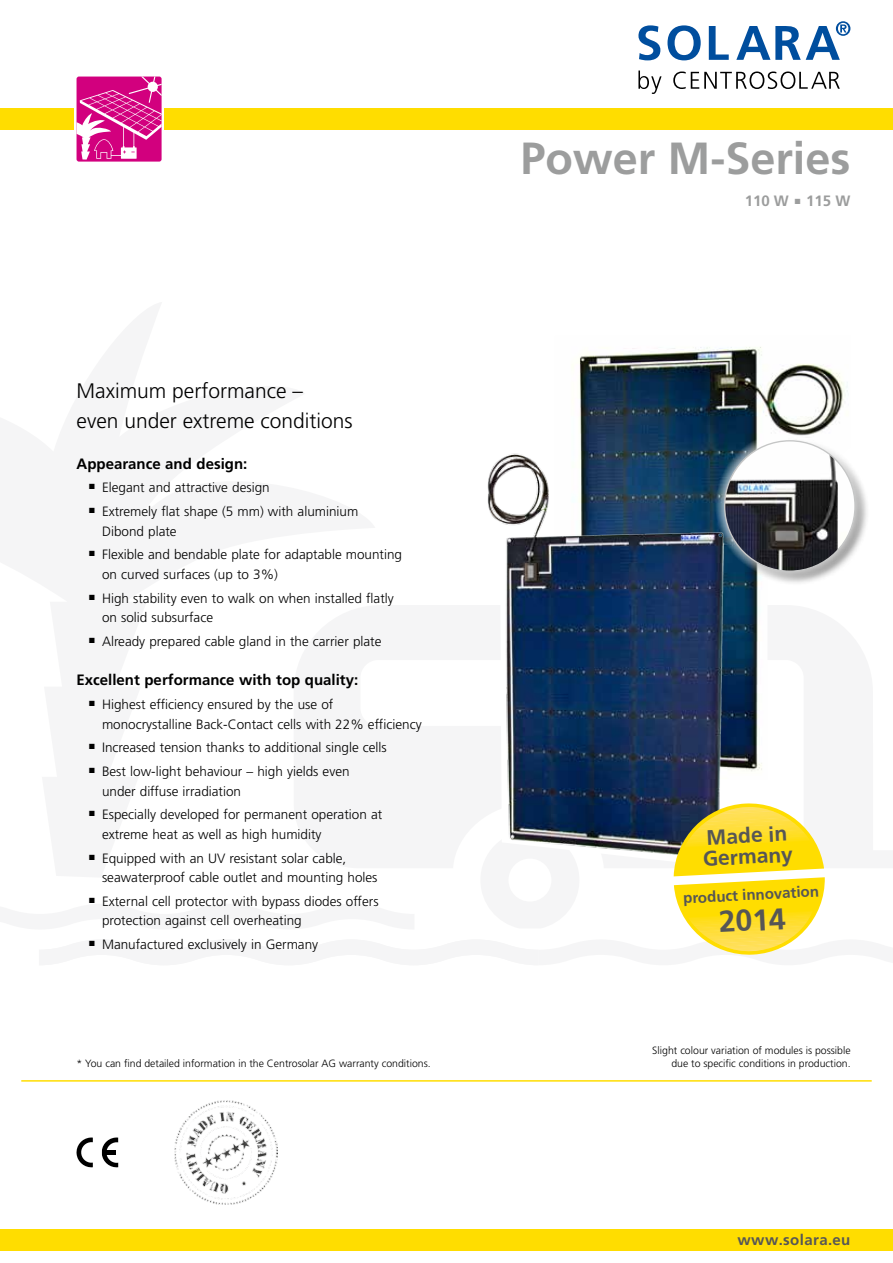
<style>
.page{position:relative;width:893px;height:1263px;background:#fff}
.page>*{position:absolute;margin:0;border:0;box-sizing:border-box;transform-origin:0 0}
.t1{font:700 45px "Frutiger LT Pro";color:#9c9d9d}
.t2{font:700 30px "Frutiger LT Pro";color:#565656}
.t3{font:300 21px/30px "Frutiger LT Pro";color:#000}
.t4{font:700 21px/21px "Frutiger LT Pro";color:#565656}
.t5{font:700 15px "Frutiger LT Pro";color:#000}
.t6{font:700 15px "Frutiger LT Pro";letter-spacing:.025em;color:#565656}
.t7{font:700 15px "Frutiger LT Pro";color:#9c9d9d}
.t8{font:300 13.5px/19.5px "Frutiger LT Pro";color:#000}
.t9{font:300 10.5px/12.6px "Frutiger LT Pro";color:#000;text-align:right}
</style>
<div class="page">
<div style="left:0;top:1229px;width:893px;height:21px;background:#fd0"></div>
<div style="left:0;top:108px;width:893px;height:22px;background:#fd0"></div>
<svg style="left:74px;top:89px;width:90px;height:52px"></svg>
<div style="left:77px;top:77px;width:85px;height:85px;background:#d2007e;border-radius:2px"></div>
<svg style="left:77px;top:77px;width:85px;height:83px"></svg>
<svg style="left:638px;top:25px;width:22px;height:35px"></svg>
<svg style="left:667px;top:25px;width:34px;height:35px"></svg>
<svg style="left:709px;top:26px;width:20px;height:34px"></svg>
<svg style="left:736px;top:21px;width:114px;height:39px"></svg>
<svg style="left:638px;top:71px;width:24px;height:23px"></svg>
<svg style="left:673px;top:72px;width:167px;height:17px"></svg>
<hr style="left:21px;top:1080px;width:851px;height:2px;background:#fd0">
<img style="left:579px;top:347px;width:269px;height:313px">
<div style="left:722px;top:438px;width:148px;height:148px;background:#000;opacity:.5"></div>
<svg style="left:716px;top:432px;width:148px;height:148px"></svg>
<img style="left:725px;top:441px;width:130px;height:130px">
<img style="left:487px;top:442px;width:247px;height:218px">
<img style="left:174px;top:1101px;width:104px;height:103px">
<svg style="left:76px;top:1137px;width:43px;height:31px"></svg>
<hr style="left:105px;top:1150px;width:10px;height:4px;background:#000">
<svg style="left:506px;top:660px;width:319px;height:295px"></svg>
<h3 class="t3" style="left:77px;top:376px;width:278px">Maximum performance –<br>even under extreme conditions</h3>
<p class="t5" style="left:77px;top:454px;width:172px">Appearance and design:</p>
<p class="t8" style="left:89px;top:478px;width:182px">■ Elegant and attractive design</p>
<p class="t8" style="left:102px;top:502px;width:258px;text-indent:-13px">■ Extremely flat shape (5 mm) with aluminium<br>Dibond plate</p>
<p class="t8" style="left:102px;top:545px;width:302px;text-indent:-13px">■ Flexible and bendable plate for adaptable mounting on curved surfaces (up to 3%)</p>
<p class="t8" style="left:102px;top:588px;width:293px;text-indent:-13px">■ High stability even to walk on when installed flatly on solid subsurface</p>
<p class="t8" style="left:89px;top:631px;width:294px">■ Already prepared cable gland in the carrier plate</p>
<p class="t5" style="left:77px;top:671px;width:283px">Excellent performance with top quality:</p>
<p class="t8" style="left:102px;top:695px;width:321px;text-indent:-13px">■ Highest efficiency ensured by the use of monocrystalline Back-Contact cells with 22% efficiency</p>
<p class="t8" style="left:89px;top:738px;width:299px">■ Increased tension thanks to additional single cells</p>
<p class="t8" style="left:102px;top:762px;width:249px;text-indent:-13px">■ Best low-light behaviour – high yields even under diffuse irradiation</p>
<p class="t8" style="left:102px;top:805px;width:282px;text-indent:-13px">■ Especially developed for permanent operation at extreme heat as well as high humidity</p>
<p class="t8" style="left:102px;top:848px;width:277px;text-indent:-13px">■ Equipped with an UV resistant solar cable, seawaterproof cable outlet and mounting holes</p>
<p class="t8" style="left:102px;top:891px;width:278px;text-indent:-13px">■ External cell protector with bypass diodes offers protection against cell overheating</p>
<p class="t8" style="left:89px;top:935px;width:230px">■ Manufactured exclusively in Germany</p>
<p class="t9" style="left:77px;top:1057px;width:356px">* You can find detailed information in the Centrosolar AG warranty conditions.</p>
<h1 class="t1" style="left:520px;top:132px;width:332px">Power M-Series</h1>
<p class="t7" style="left:745px;top:192px;width:107px">110 W 115 W</p>
<h3 class="t4" style="left:701px;top:827px;width:92px;rotate:-3deg">Made in<br>Germany</h3>
<p class="t6" style="left:683px;top:889px;width:137px;rotate:-3deg">product innovation</p>
<h2 class="t2" style="left:718px;top:904px;width:68px;rotate:-3deg">2014</h2>
<p class="t9" style="left:652px;top:1044px;width:200px">Slight colour variation of modules is possible due to specific conditions in production.</p>
<p class="t6" style="left:738px;top:1231px;width:114px">www.solara.eu</p>
</div>
